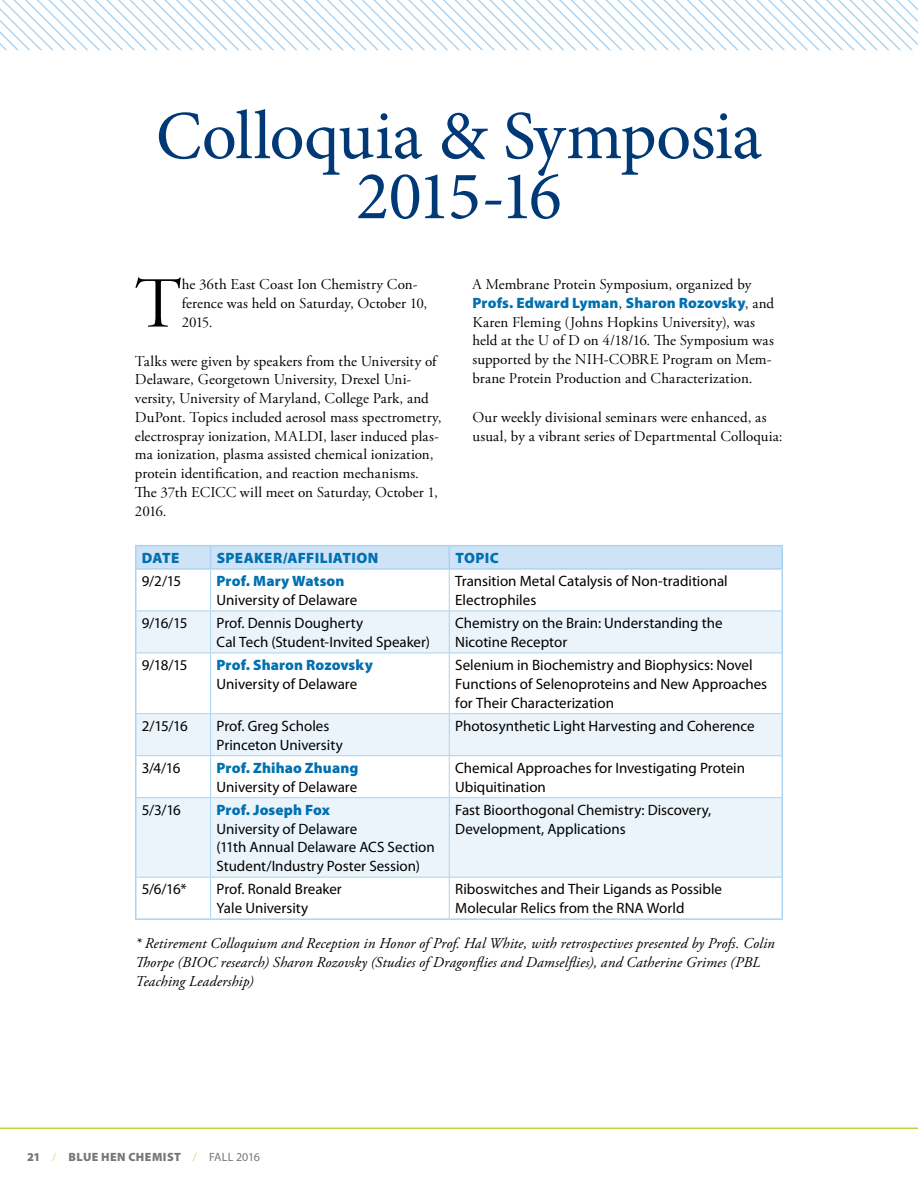
<style>
.page{position:relative;width:918px;height:1188px;background:#fff}
.page>*{position:absolute;margin:0;border:0;box-sizing:border-box;transform-origin:0 0}
.t1{font:71.55px "Adobe Garamond Pro";color:#000}
.t2{font:69px/60px "Minion Pro";letter-spacing:-.015em;color:#003976;text-align:center}
.t3{font:15px/18.8px "Myriad Pro";color:#000}
.t4{font:15px/18.8px "Adobe Garamond Pro";letter-spacing:.005em;color:#000}
.t5{font:italic 15px/18.8px "Adobe Garamond Pro";letter-spacing:.01em;color:#000}
.t6{font:900 15px "Myriad Pro";letter-spacing:.01em;color:#0070b0}
.t7{font:900 12px "Myriad Pro";letter-spacing:.04em;color:#77787b}
.s1{font-family:"Adobe Garamond Pro";font-weight:400;color:#000}
.s2{font-weight:300;color:#bcd63e}
.s3{font-weight:400}
</style>
<div class="page">
<hr style="left:0;top:1128px;width:918px;height:1px;background:#bcd63e">
<svg style="left:0;top:0;width:918px;height:50px"></svg>
<svg style="left:136px;top:611px;width:646px;height:266px;fill:#ebf4fb"></svg>
<hr style="left:135px;top:570px;width:1px;height:41px;background:#aad3f1">
<hr style="left:782px;top:570px;width:1px;height:41px;background:#aad3f1">
<hr style="left:135px;top:611px;width:1px;height:42px;background:#aad3f1">
<hr style="left:782px;top:611px;width:1px;height:42px;background:#aad3f1">
<hr style="left:135px;top:653px;width:1px;height:61px;background:#aad3f1">
<hr style="left:782px;top:653px;width:1px;height:61px;background:#aad3f1">
<hr style="left:135px;top:714px;width:1px;height:42px;background:#aad3f1">
<hr style="left:782px;top:714px;width:1px;height:42px;background:#aad3f1">
<hr style="left:135px;top:756px;width:1px;height:42px;background:#aad3f1">
<hr style="left:782px;top:756px;width:1px;height:42px;background:#aad3f1">
<hr style="left:135px;top:798px;width:1px;height:79px;background:#aad3f1">
<hr style="left:782px;top:798px;width:1px;height:79px;background:#aad3f1">
<hr style="left:135px;top:877px;width:1px;height:41px;background:#aad3f1">
<hr style="left:782px;top:877px;width:1px;height:41px;background:#aad3f1">
<hr style="left:135px;top:918px;width:76px;height:2px;background:#aad3f1">
<hr style="left:211px;top:918px;width:238px;height:2px;background:#aad3f1">
<hr style="left:449px;top:918px;width:334px;height:2px;background:#aad3f1">
<hr style="left:210px;top:570px;width:1px;height:41px;background:#aad3f1">
<hr style="left:449px;top:570px;width:1px;height:41px;background:#aad3f1">
<hr style="left:136px;top:611px;width:75px;height:1px;background:#aad3f1">
<hr style="left:211px;top:611px;width:238px;height:1px;background:#aad3f1">
<hr style="left:210px;top:611px;width:1px;height:42px;background:#aad3f1">
<hr style="left:449px;top:611px;width:332px;height:1px;background:#aad3f1">
<hr style="left:449px;top:611px;width:1px;height:42px;background:#aad3f1">
<hr style="left:136px;top:653px;width:75px;height:1px;background:#aad3f1">
<hr style="left:211px;top:653px;width:238px;height:1px;background:#aad3f1">
<hr style="left:210px;top:653px;width:1px;height:60px;background:#aad3f1">
<hr style="left:449px;top:653px;width:332px;height:1px;background:#aad3f1">
<hr style="left:449px;top:653px;width:1px;height:60px;background:#aad3f1">
<hr style="left:136px;top:713px;width:75px;height:1px;background:#aad3f1">
<hr style="left:211px;top:713px;width:238px;height:1px;background:#aad3f1">
<hr style="left:210px;top:714px;width:1px;height:41px;background:#aad3f1">
<hr style="left:449px;top:713px;width:332px;height:1px;background:#aad3f1">
<hr style="left:449px;top:714px;width:1px;height:41px;background:#aad3f1">
<hr style="left:136px;top:755px;width:75px;height:1px;background:#aad3f1">
<hr style="left:211px;top:755px;width:238px;height:1px;background:#aad3f1">
<hr style="left:210px;top:756px;width:1px;height:41px;background:#aad3f1">
<hr style="left:449px;top:755px;width:332px;height:1px;background:#aad3f1">
<hr style="left:449px;top:756px;width:1px;height:41px;background:#aad3f1">
<hr style="left:136px;top:797px;width:75px;height:1px;background:#aad3f1">
<hr style="left:211px;top:797px;width:238px;height:1px;background:#aad3f1">
<hr style="left:210px;top:798px;width:1px;height:79px;background:#aad3f1">
<hr style="left:449px;top:797px;width:332px;height:1px;background:#aad3f1">
<hr style="left:449px;top:798px;width:1px;height:79px;background:#aad3f1">
<hr style="left:136px;top:877px;width:75px;height:1px;background:#aad3f1">
<hr style="left:211px;top:877px;width:238px;height:1px;background:#aad3f1">
<hr style="left:210px;top:878px;width:1px;height:40px;background:#aad3f1">
<hr style="left:449px;top:877px;width:332px;height:1px;background:#aad3f1">
<hr style="left:449px;top:878px;width:1px;height:40px;background:#aad3f1">
<hr style="left:135px;top:545px;width:76px;height:1px;background:#aad3f1">
<hr style="left:211px;top:545px;width:238px;height:1px;background:#aad3f1">
<hr style="left:449px;top:545px;width:334px;height:1px;background:#aad3f1">
<div style="left:135px;top:546px;width:648px;height:22px;background:#cee3f6"></div>
<hr style="left:135px;top:568px;width:76px;height:2px;background:#aad3f1">
<hr style="left:211px;top:568px;width:238px;height:2px;background:#aad3f1">
<hr style="left:449px;top:568px;width:334px;height:2px;background:#aad3f1">
<h2 class="t2" style="left:156px;top:109px;width:608px">Colloquia &amp; Symposia<br>2015-16</h2>
<h1 class="t1" style="left:134px;top:261px;width:49px">T</h1>
<p class="t4" style="left:182px;top:275px;width:247px">he 36th East Coast Ion Chemistry Con&shy;ference was held on Saturday, October 10,<br>2015.</p>
<p class="t4" style="left:135px;top:352px;width:308px">Talks were given by speakers from the University of Delaware, Georgetown University, Drexel Uni&shy;versity, University of Maryland, College Park, and DuPont. Topics included aerosol mass spectrometry, electrospray ionization, MALDI, laser induced plas&shy;ma ionization, plasma assisted chemical ionization, protein identification, and reaction mechanisms.<br>The 37th ECICC will meet on Saturday, October 1, 2016.</p>
<p class="t4" style="left:472px;top:275px;width:280px">A Membrane Protein Symposium, organized by</p>
<p class="t6" style="left:472px;top:294px;width:303px">Profs. Edward Lyman<span class="s1">,</span> Sharon Rozovsky<span class="s1">, and</span></p>
<p class="t4" style="left:472px;top:313px;width:303px">Karen Fleming (Johns Hopkins University), was held at the U of D on 4/18/16. The Symposium was supported by the NIH-COBRE Program on Mem&shy;brane Protein Production and Characterization.</p>
<p class="t4" style="left:472px;top:408px;width:312px">Our weekly divisional seminars were enhanced, as usual, by a vibrant series of Departmental Colloquia:</p>
<p class="t6" style="left:142px;top:549px;width:39px">DATE</p>
<p class="t6" style="left:217px;top:549px;width:163px">SPEAKER/AFFILIATION</p>
<p class="t6" style="left:455px;top:549px;width:45px">TOPIC</p>
<p class="t3" style="left:142px;top:572px;width:41px">9/2/15</p>
<p class="t6" style="left:217px;top:573px;width:129px">Prof. Mary Watson</p>
<p class="t3" style="left:217px;top:590px;width:142px">University of Delaware</p>
<p class="t3" style="left:455px;top:572px;width:274px">Transition Metal Catalysis of Non-traditional<br>Electrophiles</p>
<p class="t3" style="left:142px;top:614px;width:47px">9/16/15</p>
<p class="t3" style="left:217px;top:614px;width:215px">Prof. Dennis Dougherty<br>Cal Tech (Student-Invited Speaker)</p>
<p class="t3" style="left:455px;top:614px;width:269px">Chemistry on the Brain: Understanding the<br>Nicotine Receptor</p>
<p class="t3" style="left:142px;top:656px;width:47px">9/18/15</p>
<p class="t6" style="left:217px;top:657px;width:158px">Prof. Sharon Rozovsky</p>
<p class="t3" style="left:217px;top:674px;width:142px">University of Delaware</p>
<p class="t3" style="left:455px;top:656px;width:313px">Selenium in Biochemistry and Biophysics: Novel<br>Functions of Selenoproteins and New Approaches for Their Characterization</p>
<p class="t3" style="left:142px;top:716px;width:48px">2/15/16</p>
<p class="t3" style="left:217px;top:716px;width:128px">Prof. Greg Scholes<br>Princeton University</p>
<p class="t3" style="left:455px;top:716px;width:301px">Photosynthetic Light Harvesting and Coherence</p>
<p class="t3" style="left:142px;top:758px;width:40px">3/4/16</p>
<p class="t6" style="left:217px;top:759px;width:143px">Prof. Zhihao Zhuang</p>
<p class="t3" style="left:217px;top:777px;width:142px">University of Delaware</p>
<p class="t3" style="left:455px;top:758px;width:291px">Chemical Approaches for Investigating Protein<br>Ubiquitination</p>
<p class="t3" style="left:142px;top:800px;width:41px">5/3/16</p>
<p class="t6" style="left:217px;top:801px;width:115px">Prof. Joseph Fox</p>
<p class="t3" style="left:217px;top:819px;width:220px">University of Delaware<br>(11th Annual Delaware ACS Section<br>Student/Industry Poster Session)</p>
<p class="t3" style="left:455px;top:800px;width:258px">Fast Bioorthogonal Chemistry: Discovery,<br>Development, Applications</p>
<p class="t3" style="left:142px;top:880px;width:46px">5/6/16*</p>
<p class="t3" style="left:217px;top:880px;width:127px">Prof. Ronald Breaker<br>Yale University</p>
<p class="t3" style="left:455px;top:880px;width:268px">Riboswitches and Their Ligands as Possible<br>Molecular Relics from the RNA World</p>
<p class="t5" style="left:135px;top:935px;width:641px">* Retirement Colloquium and Reception in Honor of Prof. Hal White, with retrospectives presented by Profs. Colin<br>Thorpe (BIOC research) Sharon Rozovsky (Studies of Dragonflies and Damselflies), and Catherine Grimes (PBL<br>Teaching Leadership)</p>
<p class="t7" style="left:27px;top:1150px;width:234px">21 <span class="s2">/</span> BLUE HEN CHEMIST <span class="s2">/</span> <span class="s3">FALL 2016</span></p>
</div>
